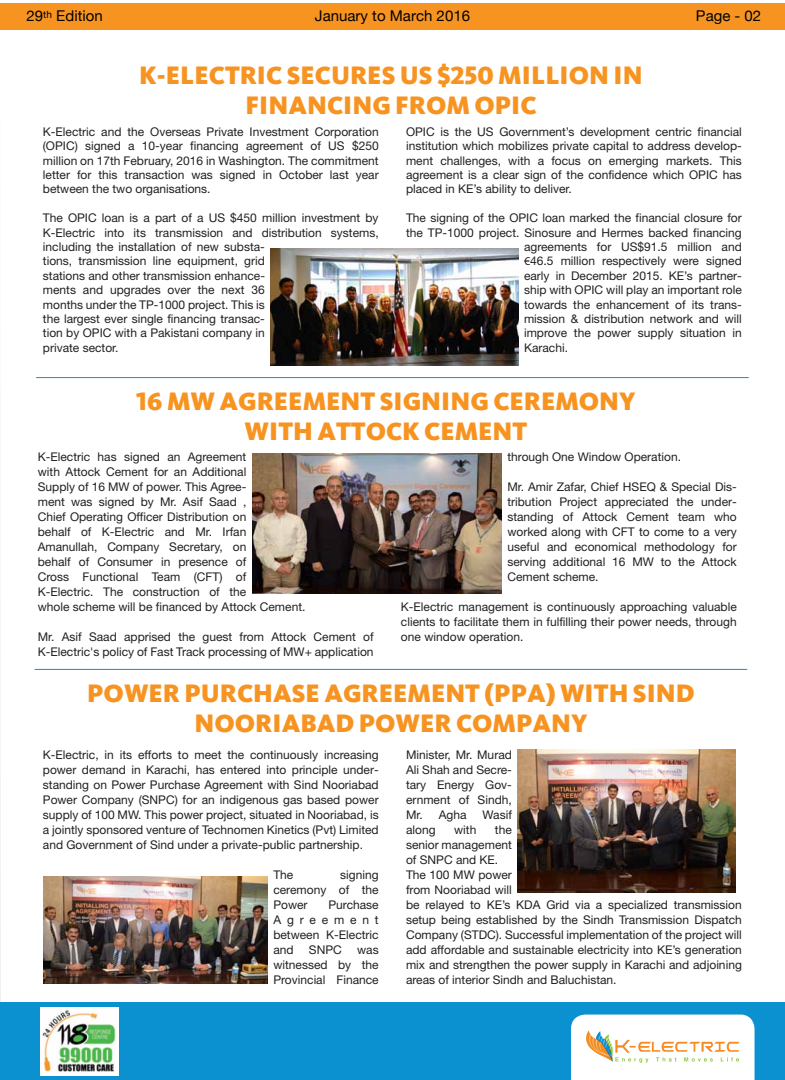
<style>
.page{position:relative;width:785px;height:1080px;background:#fff}
.page>*{position:absolute;margin:0;border:0;box-sizing:border-box;transform-origin:0 0}
.t1{font:26px/30px "Kievit Black SC";color:#f79421;text-align:center}
.t2{font:14.9px "Helvetica Neue";color:#010101}
.t3{font:12px/15px "Helvetica Neue";color:#231f20;text-align:justify}
.s1{font-family:"Myriad Pro"}
</style>
<div class="page">
<hr style="left:36px;top:377px;width:713px;height:1px;background:#0b91cf">
<hr style="left:35px;top:669px;width:712px;height:1px;background:#0b91cf">
<div style="left:0;top:1002px;width:785px;height:78px;background:#0b91cf"></div>
<svg style="left:571px;top:1015px;width:183px;height:65px;background:#f9f5ed"></svg>
<img style="left:41px;top:1007px;width:77px;height:69px">
<div style="left:0;top:4px;width:785px;height:26px;background:#f79421"></div>
<img style="left:271px;top:249px;width:247px;height:117px">
<img style="left:518px;top:750px;width:217px;height:143px">
<img style="left:44px;top:877px;width:223px;height:107px">
<img style="left:252px;top:453px;width:249px;height:140px">
<p class="t2" style="left:27px;top:7px;width:78px">29<sup>th</sup> Edition</p>
<p class="t2" style="left:315px;top:7px;width:157px">January to March 2016</p>
<p class="t2" style="left:696px;top:7px;width:67px">Page - 02</p>
<h1 class="t1" style="left:139px;top:60px;width:505px">K-ELECTRIC SECURES US $250 MILLION IN<br>FINANCING FROM OPIC</h1>
<p class="t3" style="left:43px;top:124px;width:337px;line-height:14.4px">K-Electric and the Overseas Private Investment Corporation (OPIC) signed a 10-year financing agreement of US $250 million on 17th February, 2016 in Washington. The commitment letter for this transaction was signed in October last year between the two organisations.</p>
<p class="t3" style="left:43px;top:211px;width:337px;line-height:14.4px;text-align:left">The OPIC loan is a part of a US $450 million investment by K-Electric into its transmission and distribution systems, including the installation of new substa-<br>tions, transmission line equipment, grid<br>stations and other transmission enhance-<br>ments and upgrades over the next 36<br>months under the TP-1000 project. This is<br>the largest ever single financing transac-<br>tion by OPIC with a Pakistani company in<br>private sector.</p>
<p class="t3" style="left:406px;top:124px;width:337px;line-height:14.4px">OPIC is the US Government’s development centric financial institution which mobilizes private capital to address develop&shy;ment challenges, with a focus on emerging markets. This agreement is a clear sign of the confidence which OPIC has placed in KE’s ability to deliver.</p>
<p class="t3" style="left:406px;top:210px;width:337px">The signing of the OPIC loan marked the financial closure for</p>
<p class="t3" style="left:406px;top:225px;width:337px">the TP-1000 project. Sinosure and Hermes backed financing</p>
<p class="t3" style="left:524px;top:239px;width:219px">agreements for US$91.5 million and</p>
<p class="t3" style="left:524px;top:254px;width:219px"><span class="s1">€</span>46.5 million respectively were signed</p>
<p class="t3" style="left:524px;top:268px;width:219px">early in December 2015. KE’s partner-</p>
<p class="t3" style="left:524px;top:282px;width:219px">ship with OPIC will play an important role</p>
<p class="t3" style="left:524px;top:297px;width:219px">towards the enhancement of its trans-</p>
<p class="t3" style="left:524px;top:311px;width:219px">mission &amp; distribution network and will</p>
<p class="t3" style="left:524px;top:326px;width:219px">improve the power supply situation in</p>
<p class="t3" style="left:524px;top:340px;width:46px">Karachi.</p>
<h1 class="t1" style="left:136px;top:386px;width:501px">16 MW AGREEMENT SIGNING CEREMONY<br>WITH ATTOCK CEMENT</h1>
<p class="t3" style="left:38px;top:449px;width:269px;text-align:left">K-Electric has signed an Agreement<br>with Attock Cement for an Additional<br>Supply of 16 MW of power. This Agree-<br>ment was signed by Mr. Asif Saad ,<br>Chief Operating Officer Distribution on<br>behalf of K-Electric and Mr. Irfan Amanullah, Company Secretary, on<br>behalf of Consumer in presence of<br>Cross Functional Team (CFT) of<br>K-Electric. The construction of the<br>whole scheme will be financed by Attock Cement.</p>
<p class="t3" style="left:38px;top:629px;width:337px">Mr. Asif Saad apprised the guest from Attock Cement of<br>K-Electric's policy of Fast Track processing of MW+ application</p>
<p class="t3" style="left:507px;top:449px;width:175px">through One Window Operation.</p>
<p class="t3" style="left:507px;top:479px;width:231px">Mr. Amir Zafar, Chief HSEQ &amp; Special Dis&shy;tribution Project appreciated the under&shy;standing of Attock Cement team who worked along with CFT to come to a very useful and economical methodology for serving additional 16 MW to the Attock Cement scheme.</p>
<p class="t3" style="left:401px;top:599px;width:337px">K-Electric management is continuously approaching valuable clients to facilitate them in fulfilling their power needs, through one window operation.</p>
<h1 class="t1" style="left:87px;top:678px;width:609px">POWER PURCHASE AGREEMENT (PPA) WITH SIND<br>NOORIABAD POWER COMPANY</h1>
<p class="t3" style="left:43px;top:747px;width:337px">K-Electric, in its efforts to meet the continuously increasing power demand in Karachi, has entered into principle under&shy;standing on Power Purchase Agreement with Sind Nooriabad Power Company (SNPC) for an indigenous gas based power supply of 100 MW. This power project, situated in Nooriabad, is a jointly sponsored venture of Technomen Kinetics (Pvt) Limited and Government of Sind under a private-public partnership.</p>
<p class="t3" style="left:273px;top:867px;width:22px">The</p>
<p class="t3" style="left:273px;top:867px;width:107px;text-indent:67px">signing ceremony of the Power</p>
<p class="t3" style="left:273px;top:897px;width:107px;text-indent:55px">Purchase Agreement between K-Electric and</p>
<p class="t3" style="left:309px;top:942px;width:34px">SNPC</p>
<p class="t3" style="left:273px;top:942px;width:107px;text-indent:84px">was witnessed by the Provincial Finance</p>
<p class="t3" style="left:406px;top:747px;width:107px">Minister, Mr. Murad Ali Shah and Secre&shy;tary Energy Gov&shy;ernment of Sindh, Mr. Agha</p>
<p class="t3" style="left:482px;top:807px;width:31px">Wasif</p>
<p class="t3" style="left:406px;top:822px;width:337px;text-align:left;text-indent:89px">the<br>senior management<br>of SNPC and KE.<br>The 100 MW power<br>from Nooriabad will<br>be relayed to KE’s KDA Grid via a specialized transmission setup being established by the Sindh Transmission Dispatch Company (STDC). Successful implementation of the project will add affordable and sustainable electricity into KE’s generation mix and strengthen the power supply in Karachi and adjoining areas of interior Sindh and Baluchistan.</p>
<p class="t3" style="left:406px;top:822px;width:31px">along</p>
<p class="t3" style="left:454px;top:822px;width:24px">with</p>
</div>
